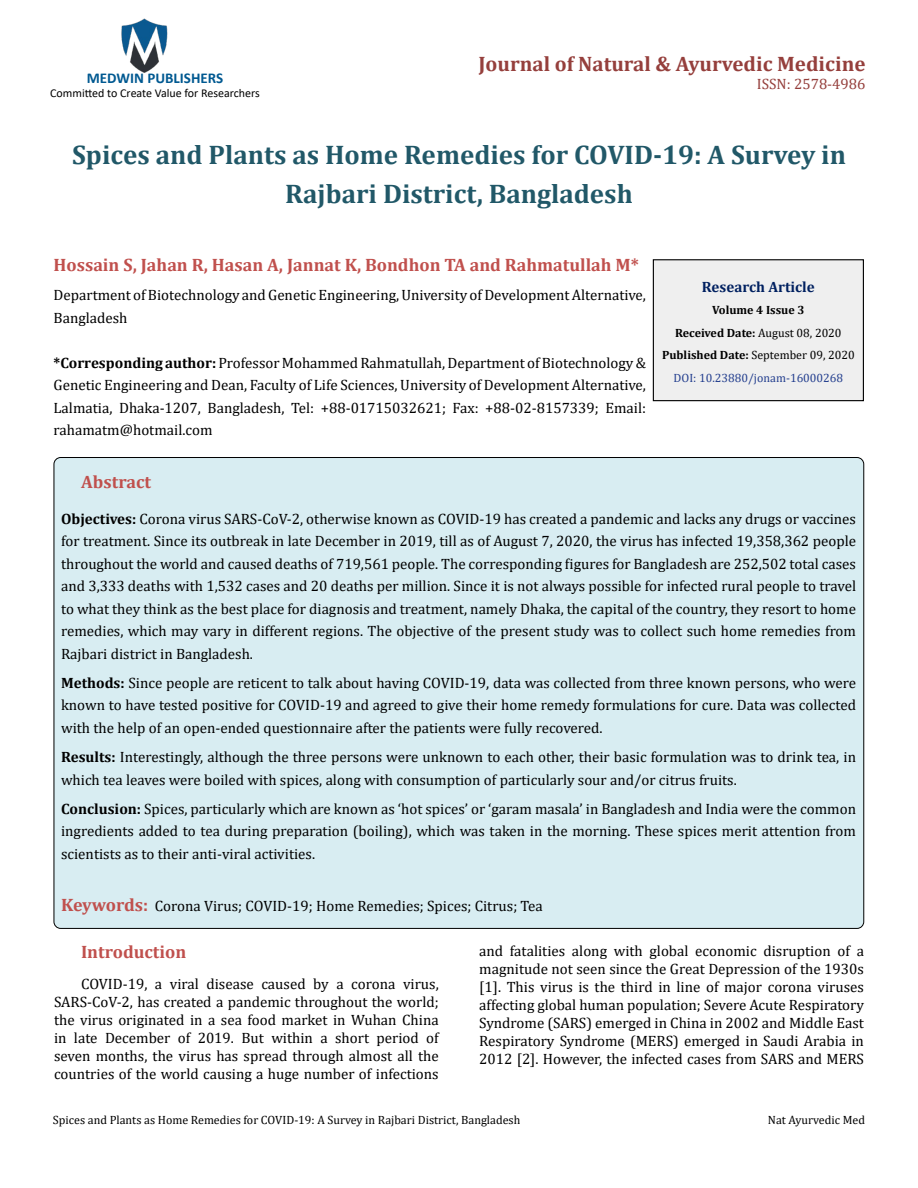
<style>
.page{position:relative;width:918px;height:1188px;background:#fff}
.page>*{position:absolute;margin:0;border:0;box-sizing:border-box;transform-origin:0 0}
.t1{font:700 27px/39px "Cambria";color:#215868;text-align:center}
.t2{font:700 21px "Cambria";color:#953f3c}
.t3{font:700 18px "Cambria";color:#c0504d}
.t4{font:15px/22.5px "Cambria";color:#000;text-align:justify}
.t5{font:700 15px "Calibri";color:#005991}
.t6{font:700 15px "Cambria";color:#002060}
.t7{font:15px "Cambria";color:#953f3c}
.t8{font:700 12px/22.5px "Cambria";color:#000;text-align:center}
.t9{font:12px "Cambria";color:#000}
.t10{font:12px "Calibri";color:#000}
.s1{font-weight:700}
.s2{font-weight:400}
.s3{font-weight:400;color:#25408f}
.s4{font-weight:700;font-size:18px;color:#c0504d}
</style>
<div class="page">
<img style="left:121px;top:18px;width:47px;height:55px">
<div style="left:653px;top:260px;width:210px;height:141px;background:#efefef"></div>
<div style="left:653px;top:259px;width:211px;height:142px;border:1px solid #000"></div>
<div style="left:54px;top:458px;width:810px;height:470px;background:#d8edf2;border-radius:7px"></div>
<p class="t5" style="left:87px;top:67px;width:138px">MEDWIN PUBLISHERS</p>
<p class="t10" style="left:50px;top:85px;width:211px">Committed to Create Value for Researchers</p>
<h2 class="t2" style="left:478px;top:49px;width:389px">Journal of Natural &amp; Ayurvedic Medicine</h2>
<p class="t7" style="left:757px;top:75px;width:110px">ISSN: 2578-4986</p>
<h1 class="t1" style="left:72px;top:135px;width:776px">Spices and Plants as Home Remedies for COVID-19: A Survey in<br>Rajbari District, Bangladesh</h1>
<p class="t3" style="left:54px;top:252px;width:587px">Hossain S, Jahan R, Hasan A, Jannat K, Bondhon TA and Rahmatullah M*</p>
<p class="t4" style="left:54px;top:284px;width:594px">Department of Biotechnology and Genetic Engineering, University of Development Alternative,<br>Bangladesh</p>
<p class="t4" style="left:54px;top:351px;width:594px"><span class="s1">*Corresponding author:</span> Professor Mohammed Rahmatullah, Department of Biotechnology &amp; Genetic Engineering and Dean, Faculty of Life Sciences, University of Development Alternative, Lalmatia, Dhaka-1207, Bangladesh, Tel: +88-01715032621; Fax: +88-02-8157339; Email: rahamatm@hotmail.com</p>
<p class="t6" style="left:702px;top:276px;width:114px">Research Article</p>
<p class="t8" style="left:662px;top:298px;width:194px">Volume 4 Issue 3<br>Received Date: <span class="s2">August 08, 2020<br></span>Published Date: <span class="s2">September 09, 2020<br></span><span class="s3">DOI: 10.23880/jonam-16000268</span></p>
<p class="t3" style="left:81px;top:469px;width:71px">Abstract</p>
<p class="t4" style="left:61px;top:507px;width:797px"><span class="s1">Objectives:</span> Corona virus SARS-CoV-2, otherwise known as COVID-19 has created a pandemic and lacks any drugs or vaccines for treatment. Since its outbreak in late December in 2019, till as of August 7, 2020, the virus has infected 19,358,362 people throughout the world and caused deaths of 719,561 people. The corresponding figures for Bangladesh are 252,502 total cases and 3,333 deaths with 1,532 cases and 20 deaths per million. Since it is not always possible for infected rural people to travel to what they think as the best place for diagnosis and treatment, namely Dhaka, the capital of the country, they resort to home remedies, which may vary in different regions. The objective of the present study was to collect such home remedies from Rajbari district in Bangladesh.</p>
<p class="t4" style="left:61px;top:671px;width:797px"><span class="s1">Methods:</span> Since people are reticent to talk about having COVID-19, data was collected from three known persons, who were known to have tested positive for COVID-19 and agreed to give their home remedy formulations for cure. Data was collected with the help of an open-ended questionnaire after the patients were fully recovered.</p>
<p class="t4" style="left:61px;top:746px;width:796px"><span class="s1">Results:</span> Interestingly, although the three persons were unknown to each other, their basic formulation was to drink tea, in which tea leaves were boiled with spices, along with consumption of particularly sour and/or citrus fruits.</p>
<p class="t4" style="left:61px;top:797px;width:797px"><span class="s1">Conclusion:</span> Spices, particularly which are known as ‘hot spices’ or ‘garam masala’ in Bangladesh and India were the common ingredients added to tea during preparation (boiling), which was taken in the morning. These spices merit attention from scientists as to their anti-viral activities.</p>
<p class="t4" style="left:61px;top:894px;width:483px"><span class="s4">Keywords:</span> Corona Virus; COVID-19; Home Remedies; Spices; Citrus; Tea</p>
<p class="t3" style="left:81px;top:939px;width:107px">Introduction</p>
<p class="t4" style="left:54px;top:975px;width:386px;line-height:18px;text-indent:27px">COVID-19, a viral disease caused by a corona virus, SARS-CoV-2, has created a pandemic throughout the world; the virus originated in a sea food market in Wuhan China in late December of 2019. But within a short period of seven months, the virus has spread through almost all the countries of the world causing a huge number of infections</p>
<p class="t4" style="left:479px;top:941px;width:386px;line-height:18px">and fatalities along with global economic disruption of a magnitude not seen since the Great Depression of the 1930s [1]. This virus is the third in line of major corona viruses affecting global human population; Severe Acute Respiratory Syndrome (SARS) emerged in China in 2002 and Middle East Respiratory Syndrome (MERS) emerged in Saudi Arabia in 2012 [2]. However, the infected cases from SARS and MERS</p>
<p class="t9" style="left:53px;top:1113px;width:469px">Spices and Plants as Home Remedies for COVID-19: A Survey in Rajbari District, Bangladesh</p>
<p class="t9" style="left:768px;top:1113px;width:99px">Nat Ayurvedic Med</p>
</div>
